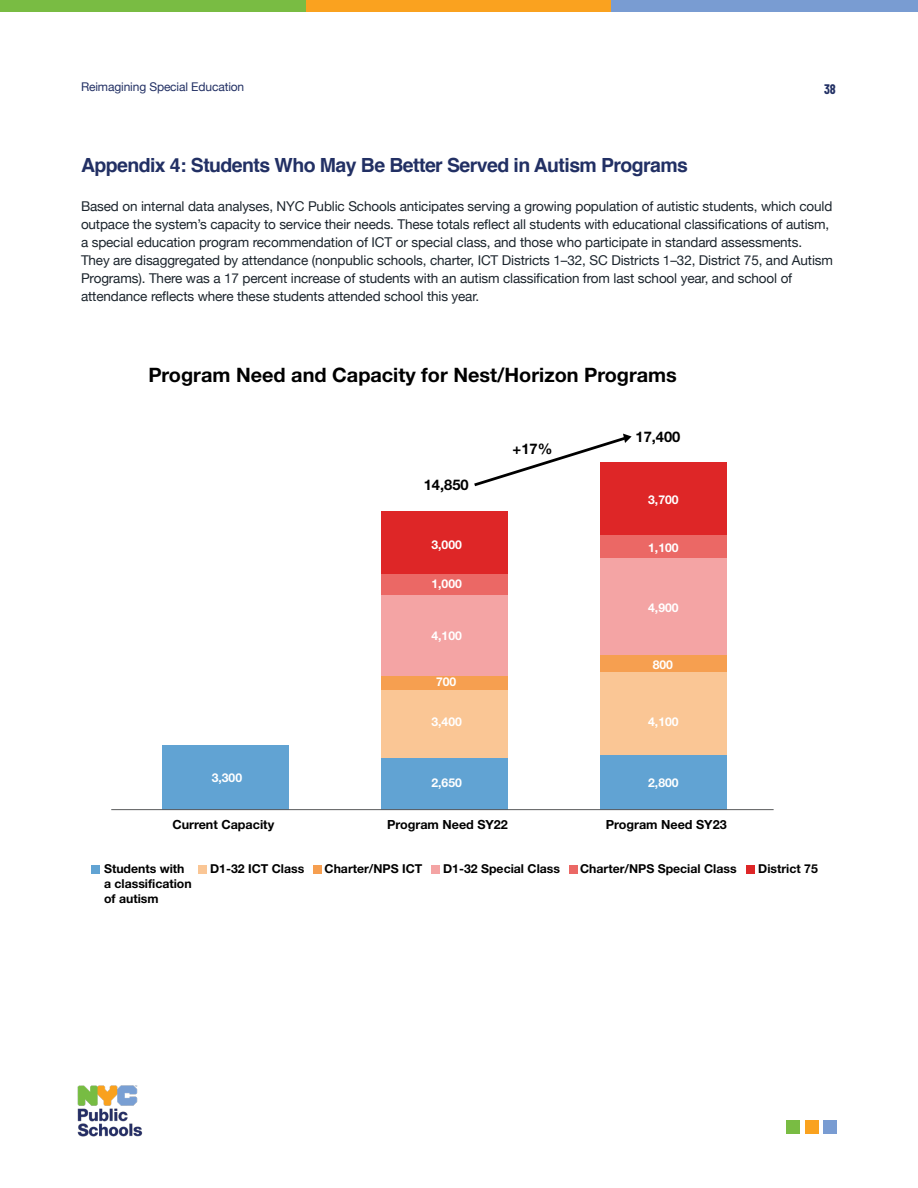
<style>
.page{position:relative;width:918px;height:1188px;background:#fff}
.page>*{position:absolute;margin:0;border:0;box-sizing:border-box;transform-origin:0 0}
.t1{font:700 19.95px "Helvetica Neue";color:#000}
.t2{font:700 19.5px "Helvetica";letter-spacing:-.03em;color:#223064}
.t3{font:700 14.7px "Helvetica Neue";color:#000}
.t4{font:13.5px/18px "Helvetica Neue";letter-spacing:-.01em;color:#1c252d}
.t5{font:700 13.5px "Barlow Condensed";color:#223064}
.t6{font:700 12.6px "Helvetica Neue";color:#000}
.t7{font:700 12.3px/14.7px "Helvetica Neue";color:#000}
.t8{font:700 12.15px "Helvetica Neue";color:#fff}
.t9{font:12px "Helvetica Neue";letter-spacing:-.01em;color:#223064}
</style>
<div class="page">
<div style="left:0;top:0;width:306px;height:12px;background:#79bc43"></div>
<div style="left:306px;top:0;width:306px;height:12px;background:#faa21f"></div>
<div style="left:612px;top:0;width:306px;height:12px;background:#799cd2"></div>
<div style="left:786px;top:1120px;width:14px;height:14px;background:#79bc43"></div>
<div style="left:805px;top:1120px;width:13px;height:14px;background:#faa21f"></div>
<div style="left:823px;top:1120px;width:14px;height:14px;background:#799cd2"></div>
<div style="left:162px;top:745px;width:127px;height:65px;background:#61a3d3"></div>
<div style="left:382px;top:758px;width:126px;height:52px;background:#61a3d3"></div>
<div style="left:382px;top:690px;width:126px;height:68px;background:#fac695"></div>
<div style="left:382px;top:675px;width:126px;height:15px;background:#f69f50"></div>
<div style="left:382px;top:595px;width:126px;height:80px;background:#f4a4a4"></div>
<div style="left:382px;top:574px;width:126px;height:21px;background:#eb6865"></div>
<div style="left:382px;top:511px;width:126px;height:63px;background:#de2627"></div>
<div style="left:601px;top:754px;width:126px;height:56px;background:#61a3d3"></div>
<div style="left:601px;top:672px;width:126px;height:82px;background:#fac695"></div>
<div style="left:601px;top:655px;width:126px;height:17px;background:#f69f50"></div>
<div style="left:601px;top:558px;width:126px;height:97px;background:#f4a4a4"></div>
<div style="left:601px;top:534px;width:126px;height:24px;background:#eb6865"></div>
<div style="left:601px;top:462px;width:126px;height:72px;background:#de2627"></div>
<hr style="left:111px;top:809px;width:663px;height:1px;background:#58595b">
<svg style="left:474px;top:434px;width:158px;height:54px"></svg>
<div style="left:92px;top:865px;width:8px;height:8px;background:#61a3d3"></div>
<div style="left:198px;top:865px;width:9px;height:8px;background:#fac695"></div>
<div style="left:313px;top:865px;width:9px;height:8px;background:#f69f50"></div>
<div style="left:431px;top:865px;width:9px;height:8px;background:#f4a4a4"></div>
<div style="left:569px;top:865px;width:8px;height:8px;background:#eb6865"></div>
<div style="left:746px;top:865px;width:9px;height:8px;background:#de2627"></div>
<img style="left:77px;top:1085px;width:66px;height:52px">
<p class="t9" style="left:81px;top:78px;width:165px">Reimagining Special Education</p>
<p class="t5" style="left:824px;top:80px;width:13px">38</p>
<h1 class="t2" style="left:81px;top:150px;width:609px">Appendix 4: Students Who May Be Better Served in Autism Programs</h1>
<h1 class="t4" style="left:81px;top:198px;width:754px">Based on internal data analyses, NYC Public Schools anticipates serving a growing population of autistic students, which could outpace the system’s capacity to service their needs. These totals reflect all students with educational classifications of autism, a special education program recommendation of ICT or special class, and those who participate in standard assessments.<br>They are disaggregated by attendance (nonpublic schools, charter, ICT Districts 1–32, SC Districts 1–32, District 75, and Autism Programs). There was a 17 percent increase of students with an autism classification from last school year, and school of attendance reflects where these students attended school this year.</h1>
<p class="t1" style="left:148px;top:359px;width:530px">Program Need and Capacity for Nest/Horizon Programs</p>
<p class="t8" style="left:212px;top:768px;width:32px">3,300</p>
<p class="t3" style="left:424px;top:474px;width:46px">14,850</p>
<p class="t8" style="left:432px;top:535px;width:32px">3,000</p>
<p class="t8" style="left:432px;top:574px;width:32px">1,000</p>
<p class="t8" style="left:432px;top:626px;width:32px">4,100</p>
<p class="t8" style="left:436px;top:672px;width:22px">700</p>
<p class="t8" style="left:432px;top:713px;width:32px">3,400</p>
<p class="t8" style="left:432px;top:774px;width:32px">2,650</p>
<p class="t3" style="left:513px;top:437px;width:41px">+17%</p>
<p class="t3" style="left:636px;top:425px;width:46px">17,400</p>
<p class="t8" style="left:648px;top:490px;width:32px">3,700</p>
<p class="t8" style="left:648px;top:538px;width:32px">1,100</p>
<p class="t8" style="left:648px;top:598px;width:32px">4,900</p>
<p class="t8" style="left:653px;top:655px;width:22px">800</p>
<p class="t8" style="left:648px;top:713px;width:32px">4,100</p>
<p class="t8" style="left:648px;top:774px;width:32px">2,800</p>
<p class="t6" style="left:172px;top:815px;width:103px">Current Capacity</p>
<p class="t6" style="left:387px;top:815px;width:122px">Program Need SY22</p>
<p class="t6" style="left:606px;top:815px;width:122px">Program Need SY23</p>
<p class="t7" style="left:104px;top:862px;width:89px">Students with a classification of autism</p>
<p class="t7" style="left:210px;top:862px;width:96px">D1-32 ICT Class</p>
<p class="t7" style="left:325px;top:862px;width:99px">Charter/NPS ICT</p>
<p class="t7" style="left:443px;top:862px;width:118px">D1-32 Special Class</p>
<p class="t7" style="left:580px;top:862px;width:158px">Charter/NPS Special Class</p>
<p class="t7" style="left:758px;top:862px;width:61px">District 75</p>
</div>
